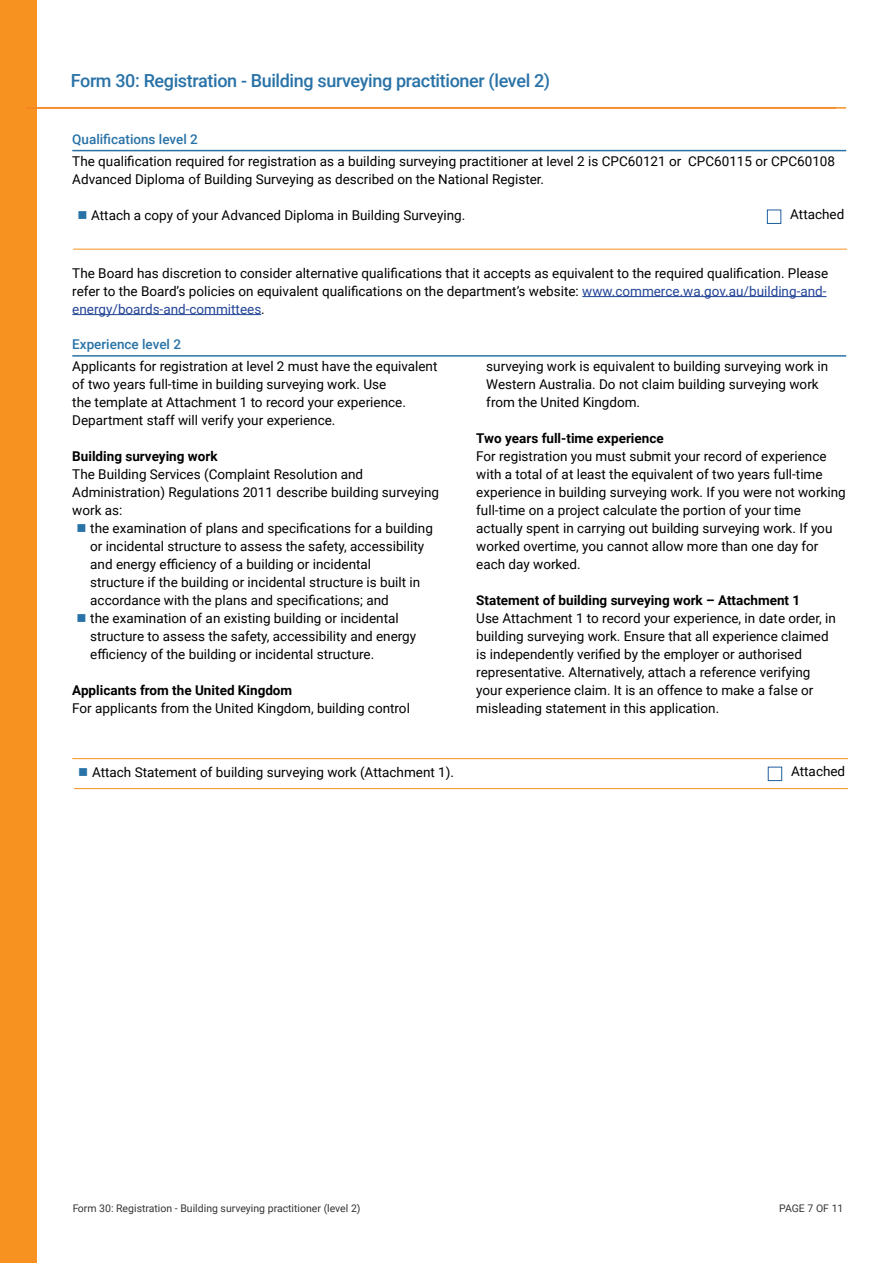
<style>
.page{position:relative;width:893px;height:1263px;background:#fff}
.page>*{position:absolute;margin:0;border:0;box-sizing:border-box;transform-origin:0 0}
.t1{font:500 18px "Roboto";letter-spacing:-.02em;color:#2972a7}
.t2{font:13.5px/18px "Roboto";color:#000}
.t3{font:700 13.5px "Roboto";color:#000}
.t4{font:500 13.5px "Roboto";color:#2972a7}
.t5{font:10.5px "Roboto";color:#000}
.s1{color:#224497}
</style>
<div class="page">
<div style="left:1px;top:0;width:36px;height:1263px;background:#f79221"></div>
<hr style="left:26px;top:107px;width:820px;height:2px;background:#f79221">
<hr style="left:72px;top:150px;width:774px;height:1px;background:#2972a7">
<hr style="left:72px;top:355px;width:774px;height:2px;background:#2972a7">
<hr style="left:582px;top:296px;width:244px;height:1px;background:#224497">
<hr style="left:72px;top:314px;width:189px;height:1px;background:#224497">
<hr style="left:73px;top:249px;width:774px;height:1px;background:#f79221">
<div style="left:767px;top:210px;width:14px;height:14px;border:1px solid #215e9e"></div>
<hr style="left:74px;top:788px;width:774px;height:1px;background:#f79221">
<div style="left:768px;top:767px;width:14px;height:14px;border:1px solid #215e9e"></div>
<hr style="left:72px;top:758px;width:776px;height:1px;background:#f79221">
<h1 class="t1" style="left:71px;top:68px;width:481px">Form 30: Registration - Building surveying practitioner (level 2)</h1>
<p class="t4" style="left:72px;top:129px;width:127px">Qualifications level 2</p>
<p class="t2" style="left:72px;top:152px;width:764px">The qualification required for registration as a building surveying practitioner at level 2 is CPC60121 or CPC60115 or CPC60108<br>Advanced Diploma of Building Surveying as described on the National Register.</p>
<p class="t2" style="left:91px;top:206px;width:376px">Attach a copy of your Advanced Diploma in Building Surveying.</p>
<p class="t2" style="left:790px;top:205px;width:56px">Attached</p>
<p class="t2" style="left:72px;top:263px;width:757px">The Board has discretion to consider alternative qualifications that it accepts as equivalent to the required qualification. Please refer to the Board’s policies on equivalent qualifications on the department’s website: <span class="s1">www.commerce.wa.gov.au/building-and&shy;energy/boards-and-committees</span>.</p>
<p class="t4" style="left:72px;top:335px;width:110px">Experience level 2</p>
<p class="t2" style="left:72px;top:357px;width:367px">Applicants for registration at level 2 must have the equivalent of two years full-time in building surveying work. Use<br>the template at Attachment 1 to record your experience.<br>Department staff will verify your experience.</p>
<p class="t3" style="left:72px;top:447px;width:147px">Building surveying work</p>
<p class="t2" style="left:72px;top:465px;width:368px">The Building Services (Complaint Resolution and<br>Administration) Regulations 2011 describe building surveying work as:</p>
<p class="t2" style="left:90px;top:518px;width:344px">the examination of plans and specifications for a building or incidental structure to assess the safety, accessibility and energy efficiency of a building or incidental<br>structure if the building or incidental structure is built in accordance with the plans and specifications; and<br>the examination of an existing building or incidental structure to assess the safety, accessibility and energy efficiency of the building or incidental structure.</p>
<p class="t3" style="left:72px;top:681px;width:222px">Applicants from the United Kingdom</p>
<p class="t2" style="left:72px;top:698px;width:339px">For applicants from the United Kingdom, building control</p>
<p class="t2" style="left:486px;top:357px;width:343px">surveying work is equivalent to building surveying work in<br>Western Australia. Do not claim building surveying work from the United Kingdom.</p>
<p class="t3" style="left:476px;top:429px;width:189px">Two years full-time experience</p>
<p class="t2" style="left:476px;top:447px;width:371px">For registration you must submit your record of experience with a total of at least the equivalent of two years full-time experience in building surveying work. If you were not working full-time on a project calculate the portion of your time actually spent in carrying out building surveying work. If you worked overtime, you cannot allow more than one day for each day worked.</p>
<p class="t3" style="left:476px;top:591px;width:325px">Statement of building surveying work – Attachment 1</p>
<p class="t2" style="left:476px;top:608px;width:361px">Use Attachment 1 to record your experience, in date order, in building surveying work. Ensure that all experience claimed is independently verified by the employer or authorised representative. Alternatively, attach a reference verifying your experience claim. It is an offence to make a false or misleading statement in this application.</p>
<p class="t2" style="left:92px;top:763px;width:364px">Attach Statement of building surveying work (Attachment 1).</p>
<p class="t2" style="left:791px;top:762px;width:56px">Attached</p>
<p class="t5" style="left:72px;top:1201px;width:290px">Form 30: Registration - Building surveying practitioner (level 2)</p>
<p class="t5" style="left:779px;top:1201px;width:66px">PAGE 7 OF 11</p>
</div>
